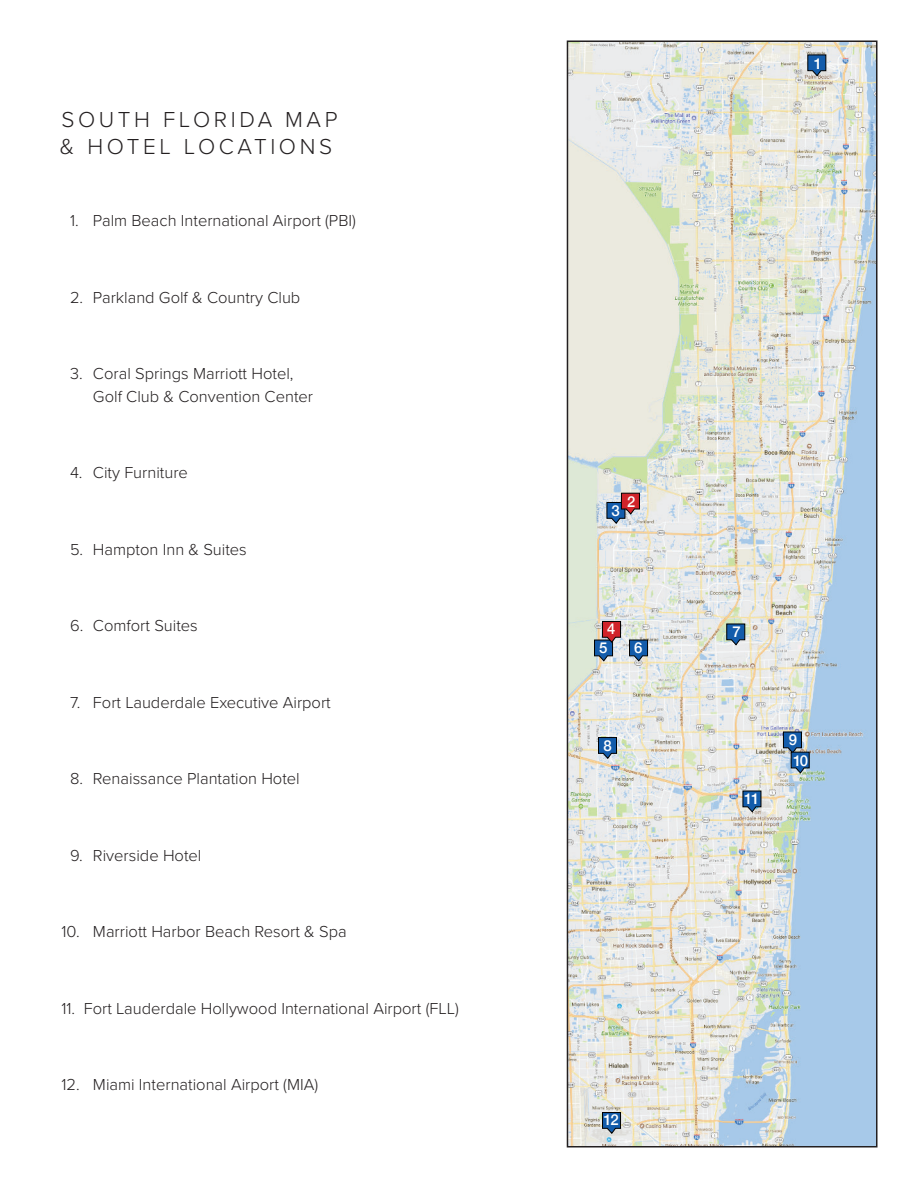
<style>
.page{position:relative;width:918px;height:1188px;background:#fff}
.page>*{position:absolute;margin:0;border:0;box-sizing:border-box;transform-origin:0 0}
.t1{font:300 22.5px/27px "Proxima Nova";letter-spacing:.16em;color:#231f20}
.t2{font:300 16.5px/22.5px "Proxima Nova";color:#231f20}
.t3{font:500 15px/20.1px "Helvetica Neue";color:#fff}
</style>
<div class="page">
<img style="left:570px;top:43px;width:305px;height:1102px">
<div style="left:567px;top:40px;width:311px;height:1108px;border:2px solid #231f20"></div>
<svg style="left:629px;top:639px;width:19px;height:23px"></svg>
<svg style="left:594px;top:621px;width:27px;height:41px"></svg>
<svg style="left:726px;top:623px;width:20px;height:23px"></svg>
<svg style="left:742px;top:790px;width:20px;height:23px"></svg>
<svg style="left:807px;top:54px;width:20px;height:23px"></svg>
<svg style="left:598px;top:737px;width:19px;height:23px"></svg>
<svg style="left:783px;top:731px;width:27px;height:43px"></svg>
<svg style="left:602px;top:1112px;width:19px;height:23px"></svg>
<svg style="left:606px;top:492px;width:34px;height:33px"></svg>
<h1 class="t1" style="left:60px;top:105px;width:279px">SOUTH FLORIDA MAP &amp; HOTEL LOCATIONS</h1>
<p class="t2" style="left:70px;top:209px;width:287px">1. Palm Beach International Airport (PBI)</p>
<p class="t2" style="left:70px;top:285px;width:232px">2. Parkland Golf &amp; Country Club</p>
<p class="t2" style="left:93px;top:362px;width:222px;text-indent:-23px">3. Coral Springs Marriott Hotel,<br>Golf Club &amp; Convention Center</p>
<p class="t2" style="left:70px;top:461px;width:119px">4. City Furniture</p>
<p class="t2" style="left:70px;top:537px;width:178px">5. Hampton Inn &amp; Suites</p>
<p class="t2" style="left:70px;top:614px;width:129px">6. Comfort Suites</p>
<p class="t2" style="left:70px;top:690px;width:262px">7. Fort Lauderdale Executive Airport</p>
<p class="t2" style="left:70px;top:767px;width:231px">8. Renaissance Plantation Hotel</p>
<p class="t2" style="left:70px;top:843px;width:133px">9. Riverside Hotel</p>
<p class="t2" style="left:62px;top:920px;width:287px">10. Marriott Harbor Beach Resort &amp; Spa</p>
<p class="t2" style="left:62px;top:996px;width:399px">11. Fort Lauderdale Hollywood International Airport (FLL)</p>
<p class="t2" style="left:62px;top:1073px;width:258px">12. Miami International Airport (MIA)</p>
<p class="t3" style="left:814px;top:52px;width:10px">1</p>
<p class="t3" style="left:611px;top:499px;width:10px">3</p>
<p class="t3" style="left:627px;top:490px;width:10px">2</p>
<p class="t3" style="left:607px;top:618px;width:10px">4</p>
<p class="t3" style="left:732px;top:620px;width:10px">7</p>
<p class="t3" style="left:599px;top:637px;width:10px">5</p>
<p class="t3" style="left:634px;top:637px;width:10px">6</p>
<p class="t3" style="left:603px;top:734px;width:10px">8</p>
<p class="t3" style="left:789px;top:729px;width:21px">9<br>10</p>
<p class="t3" style="left:604px;top:1108px;width:17px">12</p>
<p class="t3" style="left:744px;top:788px;width:17px">11</p>
</div>
